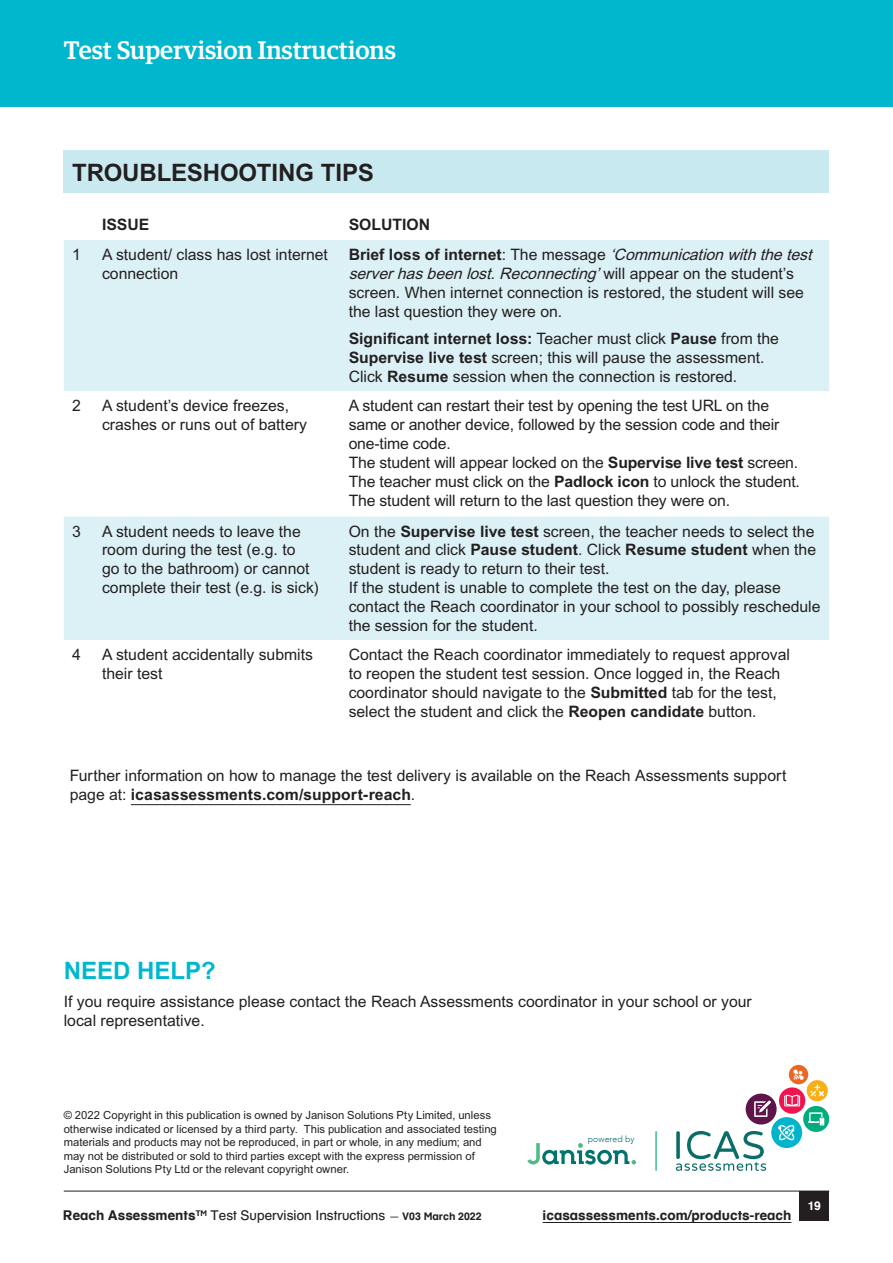
<style>
.page{position:relative;width:893px;height:1263px;background:#fff}
.page>*{position:absolute;margin:0;border:0;box-sizing:border-box;transform-origin:0 0}
.ICAS_Testimonial_Tit{font:500 25.35px "Guardian Egyp";color:#fff}
._01_Sub_Heading_Gree{font:700 24px "Arial MT Std";letter-spacing:-.005em;color:#231f20}
.t1{font:700 24px "Arial MT Std";color:#00b7ce}
.t2{font:15.75px/18.9px "Arial MT Std";color:#231f20}
.t3{font:700 15.75px "Arial MT Std";color:#231f20}
.t4{font:13.5px "UNSW Schulbuch Sued";color:#231f20}
.t5{font:700 13.5px "UNSW Schulbuch Sued";color:#231f20}
.t6{font:700 12px "UNSW Schulbuch Sued";color:#fff}
.t7{font:11.25px/13.5px "Arial MT Std";color:#231f20}
.t8{font:300 8.7px "Avenir";color:#086d68}
.s1{font-weight:700}
.s2{font-style:italic}
.s3{font-size:10.5px}
.s4{font-weight:700;font-size:10.5px}
</style>
<div class="page">
<hr style="left:543px;top:1222px;width:248px;height:1px;background:#231f20">
<hr style="left:64px;top:1191px;width:765px;height:1px;background:#231f20">
<div style="left:799px;top:1191px;width:30px;height:29px;background:#231f20"></div>
<div style="left:0;top:0;width:893px;height:106px;background:#00b7ce"></div>
<div style="left:64px;top:151px;width:765px;height:42px;background:#c8e9f0"></div>
<svg style="left:64px;top:240px;width:765px;height:400px;fill:#dcf1f5"></svg>
<hr style="left:131px;top:804px;width:280px;height:1px;background:#231f20">
<svg style="left:676px;top:1131px;width:90px;height:40px"></svg>
<svg style="left:779px;top:1087px;width:26px;height:27px"></svg>
<div style="left:807px;top:1080px;width:21px;height:21px;background:#faaf18;border-radius:50%"></div>
<svg style="left:810px;top:1084px;width:14px;height:12px"></svg>
<div style="left:789px;top:1065px;width:19px;height:19px;background:#eb6823;border-radius:50%"></div>
<svg style="left:793px;top:1069px;width:11px;height:11px"></svg>
<div style="left:746px;top:1093px;width:31px;height:31px;background:#5d154a;border-radius:50%"></div>
<svg style="left:754px;top:1100px;width:17px;height:17px"></svg>
<svg style="left:784px;top:1095px;width:16px;height:11px"></svg>
<div style="left:771px;top:1117px;width:31px;height:31px;background:#00b4cd;border-radius:50%"></div>
<svg style="left:778px;top:1125px;width:16px;height:15px"></svg>
<div style="left:803px;top:1106px;width:26px;height:26px;background:#00ac7c;border-radius:50%"></div>
<svg style="left:808px;top:1112px;width:16px;height:13px"></svg>
<hr style="left:655px;top:1131px;width:2px;height:40px;background:#00ac7c">
<svg style="left:527px;top:1143px;width:109px;height:21px"></svg>
<p class="ICAS_Testimonial_Tit" style="left:64px;top:32px;width:334px">Test Supervision Instructions</p>
<p class="_01_Sub_Heading_Gree" style="left:72px;top:158px;width:303px">TROUBLESHOOTING TIPS</p>
<p class="t3" style="left:102px;top:215px;width:49px">ISSUE</p>
<p class="t3" style="left:349px;top:215px;width:83px">SOLUTION</p>
<p class="t2" style="left:72px;top:245px;width:10px">1</p>
<p class="t2" style="left:102px;top:245px;width:227px">A student/ class has lost internet connection</p>
<p class="t2" style="left:349px;top:245px;width:469px"><span class="s1">Brief loss of internet</span>: The message <span class="s2">‘Communicationwiththetest serverhasbeenlost.Reconnecting’</span>w i l l a p p e a r o n t h e s t u d e n t ’ s screen. When internet connection is restored, the student will see the last question they were on.</p>
<p class="t2" style="left:349px;top:329px;width:432px"><span class="s1">Significant internet loss:</span> Teacher must click <span class="s1">Pause</span> from the<br><span class="s1">Supervise live test</span> screen; this will pause the assessment.<br>Click <span class="s1">Resume</span> session when the connection is restored.</p>
<p class="t2" style="left:72px;top:396px;width:10px">2</p>
<p class="t2" style="left:102px;top:396px;width:206px">A student’s device freezes, crashes or runs out of battery</p>
<p class="t2" style="left:349px;top:396px;width:432px">A student can restart their test by opening the test URL on the same or another device, followed by the session code and their one-time code.</p>
<p class="t2" style="left:349px;top:453px;width:453px;text-align:justify">The student will appear locked on the <span class="s1">Supervise live test</span> screen.<br>The teacher must click on the <span class="s1">Padlock icon</span> to unlock the student.<br>The student will return to the last question they were on.</p>
<p class="t2" style="left:72px;top:521px;width:10px">3</p>
<p class="t2" style="left:102px;top:521px;width:219px">A student needs to leave the room during the test (e.g. to<br>go to the bathroom) or cannot complete their test (e.g. is sick)</p>
<p class="t2" style="left:349px;top:521px;width:469px;text-align:justify">On the <span class="s1">Supervise live test</span> screen, the teacher needs to select the student and click <span class="s1">Pause student</span>. Click <span class="s1">Resume student</span> when the student is ready to return to their test.</p>
<p class="t2" style="left:349px;top:578px;width:473px">If the student is unable to complete the test on the day, please contact the Reach coordinator in your school to possibly reschedule the session for the student.</p>
<p class="t2" style="left:72px;top:645px;width:10px">4</p>
<p class="t2" style="left:102px;top:645px;width:212px">A student accidentally submits their test</p>
<p class="t2" style="left:349px;top:645px;width:443px">Contact the Reach coordinator immediately to request approval to reopen the student test session. Once logged in, the Reach coordinator should navigate to the <span class="s1">Submitted</span> tab for the test, select the student and click the <span class="s1">Reopen candidate</span> button.</p>
<p class="t2" style="left:70px;top:766px;width:718px">Further information on how to manage the test delivery is available on the Reach Assessments support page at: <span class="s1">icasassessments.com/support-reach</span>.</p>
<p class="t1" style="left:64px;top:957px;width:154px">NEED HELP?</p>
<p class="t2" style="left:64px;top:992px;width:690px">If you require assistance please contact the Reach Assessments coordinator in your school or your local representative.</p>
<p class="t7" style="left:64px;top:1108px;width:435px">© 2022 Copyright in this publication is owned by Janison Solutions Pty Limited, unless otherwise indicated or licensed by a third party. This publication and associated testing materials and products may not be reproduced, in part or whole, in any medium; and may not be distributed or sold to third parties except with the express permission of Janison Solutions Pty Ltd or the relevant copyright owner.</p>
<p class="t8" style="left:588px;top:1133px;width:48px">powered by</p>
<p class="t4" style="left:63px;top:1207px;width:420px"><span class="s1">Reach Assessments</span><sup>TM</sup> Test Supervision Instructions <span class="s3">—</span> <span class="s4">V03 March 2022</span></p>
<p class="t5" style="left:543px;top:1207px;width:250px">icasassessments.com/products-reach</p>
<p class="t6" style="left:808px;top:1198px;width:14px">19</p>
</div>
